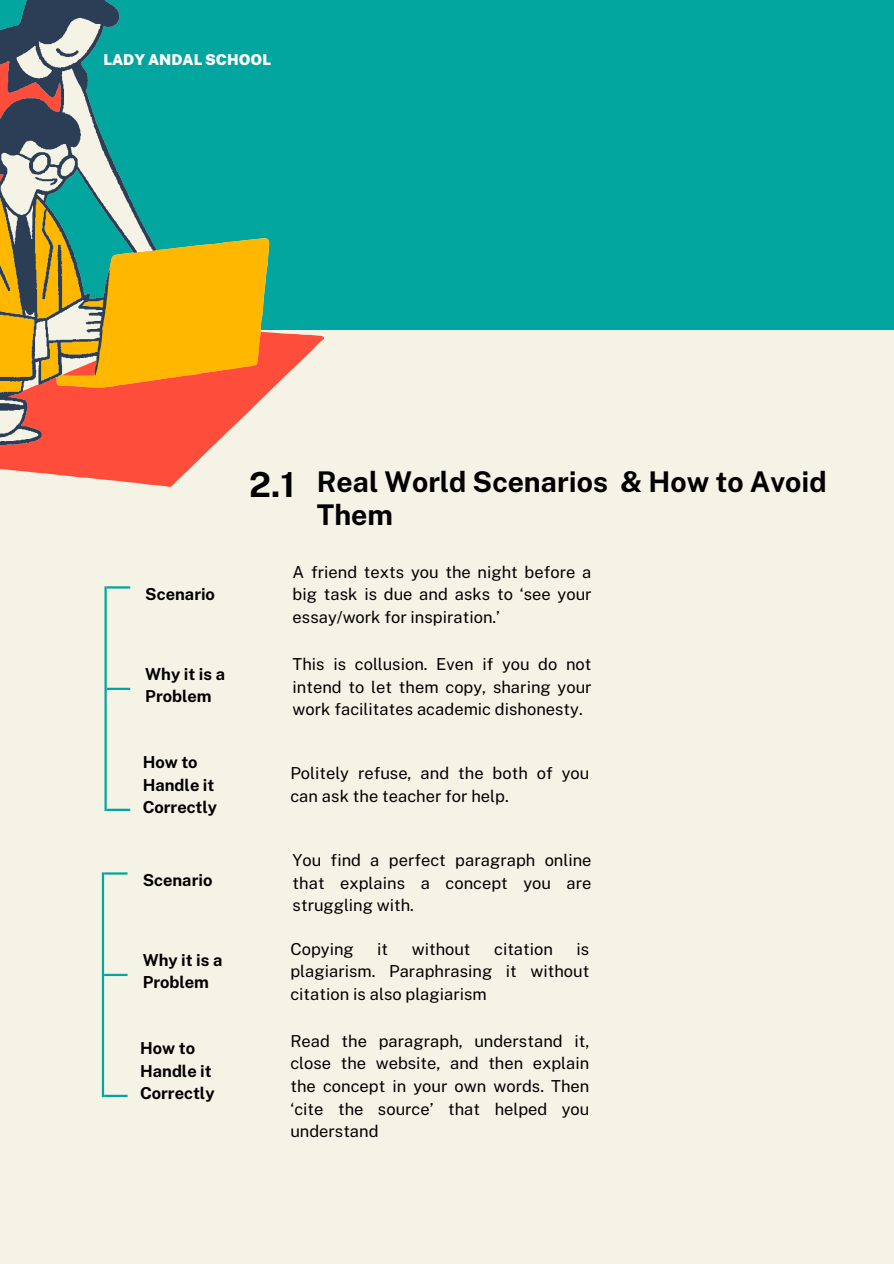
<style>
.page{position:relative;width:894px;height:1264px;background:#fff}
.page>*{position:absolute;margin:0;border:0;box-sizing:border-box;transform-origin:0 0}
.t1{font:700 34.5px "Public Sans";color:#000}
.t2{font:700 28.5px/33.8px "Public Sans";color:#000}
.t3{font:16.5px/22.5px "Public Sans";color:#000;text-align:justify}
.t4{font:700 16.5px/22.5px "Public Sans";color:#000}
.t5{font:900 15px "Public Sans";color:#fff}
</style>
<div class="page">
<div style="left:0;top:0;width:893px;height:1263px;background:#f5f3e6"></div>
<hr style="left:104px;top:586px;width:3px;height:225px;background:#03a59f">
<hr style="left:107px;top:687px;width:23px;height:3px;background:#03a59f">
<hr style="left:107px;top:808px;width:23px;height:3px;background:#03a59f">
<hr style="left:107px;top:586px;width:23px;height:2px;background:#03a59f">
<div style="left:0;top:0;width:893px;height:329px;background:#03a59f"></div>
<hr style="left:102px;top:872px;width:2px;height:225px;background:#03a59f">
<hr style="left:104px;top:973px;width:23px;height:3px;background:#03a59f">
<hr style="left:104px;top:1094px;width:23px;height:3px;background:#03a59f">
<hr style="left:104px;top:872px;width:23px;height:2px;background:#03a59f">
<svg style="left:0;top:238px;width:324px;height:249px"></svg>
<svg style="left:0;top:0;width:156px;height:445px"></svg>
<p class="t5" style="left:103px;top:51px;width:169px">LADY ANDAL SCHOOL</p>
<h1 class="t1" style="left:249px;top:464px;width:47px">2.1</h1>
<h2 class="t2" style="left:317px;top:464px;width:511px">Real World Scenarios &amp; How to Avoid<br>Them</h2>
<p class="t4" style="left:145px;top:583px;width:71px">Scenario</p>
<p class="t3" style="left:292px;top:560px;width:300px">A friend texts you the night before a big task is due and asks to ‘see your essay/work for inspiration.’</p>
<p class="t4" style="left:145px;top:662px;width:81px">Why it is a<br>Problem</p>
<p class="t3" style="left:292px;top:653px;width:300px">This is collusion. Even if you do not intend to let them copy, sharing your work facilitates academic dishonesty.</p>
<p class="t4" style="left:143px;top:751px;width:76px">How to<br>Handle it<br>Correctly</p>
<p class="t3" style="left:290px;top:762px;width:300px">Politely refuse, and the both of you can ask the teacher for help.</p>
<p class="t4" style="left:143px;top:869px;width:71px">Scenario</p>
<p class="t4" style="left:143px;top:948px;width:81px">Why it is a<br>Problem</p>
<p class="t4" style="left:140px;top:1037px;width:76px">How to<br>Handle it<br>Correctly</p>
<p class="t3" style="left:292px;top:849px;width:300px">You find a perfect paragraph online that explains a concept you are struggling with.</p>
<p class="t3" style="left:290px;top:937px;width:65px">Copying</p>
<p class="t3" style="left:377px;top:937px;width:12px">it</p>
<p class="t3" style="left:411px;top:937px;width:60px">without</p>
<p class="t3" style="left:494px;top:937px;width:60px">citation</p>
<p class="t3" style="left:290px;top:937px;width:300px;text-indent:286px">is plagiarism. Paraphrasing it without citation is also plagiarism</p>
<p class="t3" style="left:290px;top:1029px;width:300px">Read the paragraph, understand it, close the website, and then explain the concept in your own words. Then ‘cite the source’ that helped you understand</p>
</div>
